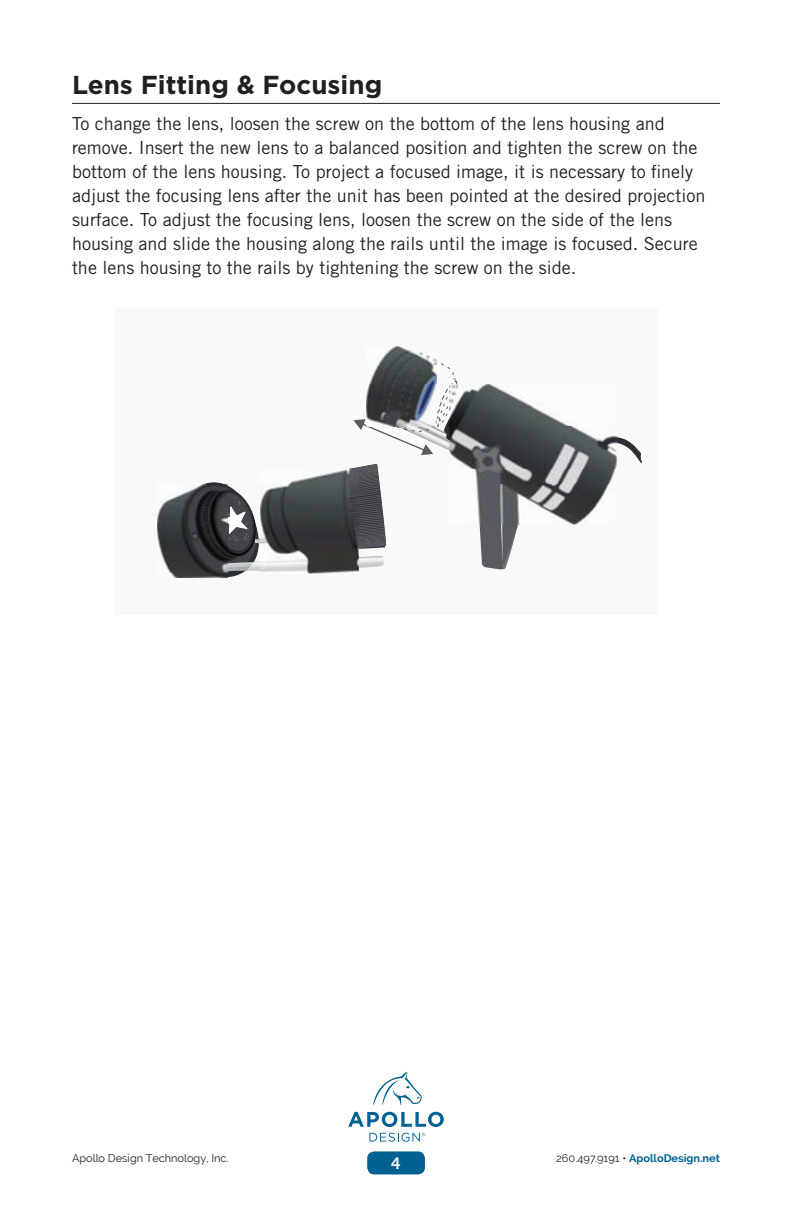
<style>
.page{position:relative;width:792px;height:1224px;background:#fff}
.page>*{position:absolute;margin:0;border:0;box-sizing:border-box;transform-origin:0 0}
.t1{font:700 26px "Gotham HTF";color:#231f20}
.t2{font:18px/24px "Trade Gothic LT Std";color:#231f20}
.t3{font:700 16px "Trade Gothic LT Std";color:#fff}
.t4{font:700 11px "Raleway";color:#006192}
.t5{font:11px "Raleway";color:#231f20}
.s1{font-weight:400;color:#231f20}
</style>
<div class="page">
<div style="left:367px;top:1151px;width:58px;height:23px;background:#006192;border-radius:7px"></div>
<svg style="left:348px;top:1112px;width:96px;height:15px"></svg>
<svg style="left:373px;top:1072px;width:49px;height:34px"></svg>
<svg style="left:369px;top:1133px;width:56px;height:9px"></svg>
<hr style="left:72px;top:103px;width:648px;height:1px;background:#231f20">
<div style="left:114px;top:308px;width:544px;height:307px;background:#f9f9f9"></div>
<svg style="left:616px;top:436px;width:26px;height:28px"></svg>
<svg style="left:205px;top:356px;width:313px;height:222px"></svg>
<img style="left:367px;top:347px;width:69px;height:80px">
<img style="left:449px;top:385px;width:167px;height:140px">
<img style="left:261px;top:469px;width:97px;height:104px">
<img style="left:158px;top:484px;width:69px;height:94px">
<p class="t1" style="left:72px;top:70px;width:312px">Lens Fitting &amp; Focusing</p>
<p class="t2" style="left:72px;top:111px;width:635px">To change the lens, loosen the screw on the bottom of the lens housing and remove. Insert the new lens to a balanced position and tighten the screw on the bottom of the lens housing. To project a focused image, it is necessary to finely adjust the focusing lens after the unit has been pointed at the desired projection surface. To adjust the focusing lens, loosen the screw on the side of the lens housing and slide the housing along the rails until the image is focused. Secure the lens housing to the rails by tightening the screw on the side.</p>
<p class="t5" style="left:72px;top:1152px;width:158px">Apollo Design Technology, Inc.</p>
<p class="t4" style="left:556px;top:1152px;width:165px"><span class="s1">260.497.9191 •</span> ApolloDesign.net</p>
<p class="t3" style="left:392px;top:1153px;width:10px">4</p>
</div>
